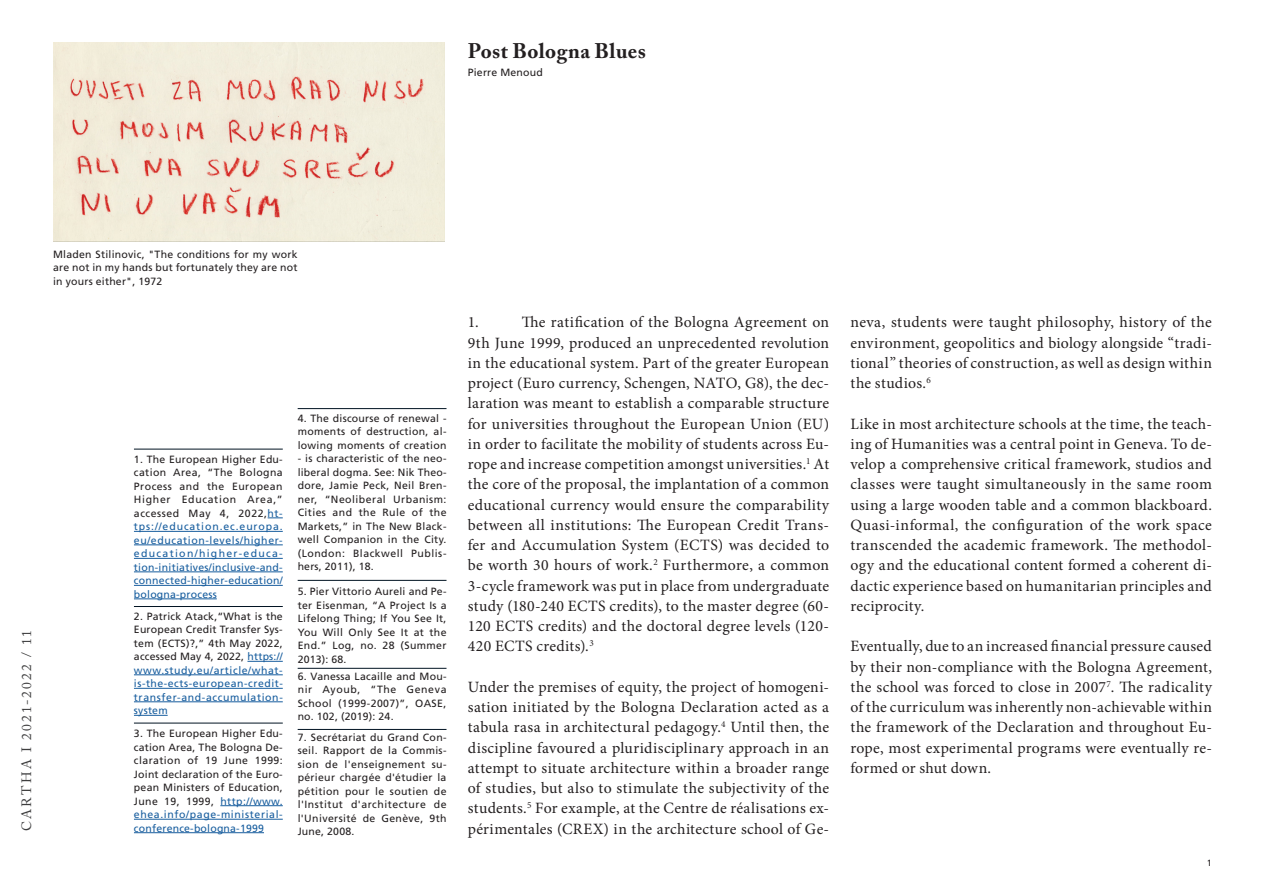
<style>
.page{position:relative;width:1263px;height:893px;background:#fff}
.page>*{position:absolute;margin:0;border:0;box-sizing:border-box;transform-origin:0 0}
.Titel{font:700 21px "Adobe Caslon Pro";letter-spacing:.02em;color:#231f20}
.Fliesstext_Interview{font:15.75px/20.2px "Minion Pro";letter-spacing:.02em;color:#231f20;text-align:justify}
.t1{font:13.5px "Adobe Caslon Pro";letter-spacing:.165em;color:#3e3e3f}
.Bildunterschrift__Fo{font:10.5px/13.5px "Frutiger LT";letter-spacing:.03em;color:#231f20;text-align:justify}
.Bildunterschrift__Fo-2{font:10.5px/13.5px "Frutiger LT";letter-spacing:.025em;color:#175d9e;text-align:justify}
.Autor{font:10.5px "Frutiger LT";letter-spacing:.02em;color:#231f20}
.t2{font:9px "Frutiger LT";color:#231f20}
.s1{color:#231f20}
.s2{color:#175d9e}
</style>
<div class="page">
<svg style="left:268px;top:518px;width:15px;height:1px"></svg>
<hr style="left:134px;top:531px;width:149px;height:1px;background:#175d9e">
<hr style="left:134px;top:545px;width:149px;height:1px;background:#175d9e">
<hr style="left:134px;top:558px;width:149px;height:1px;background:#175d9e">
<hr style="left:134px;top:572px;width:149px;height:1px;background:#175d9e">
<hr style="left:134px;top:585px;width:149px;height:1px;background:#175d9e">
<hr style="left:134px;top:599px;width:83px;height:1px;background:#175d9e">
<hr style="left:247px;top:661px;width:36px;height:1px;background:#175d9e">
<hr style="left:134px;top:674px;width:149px;height:1px;background:#175d9e">
<hr style="left:134px;top:688px;width:149px;height:1px;background:#175d9e">
<hr style="left:134px;top:701px;width:149px;height:1px;background:#175d9e">
<hr style="left:134px;top:715px;width:34px;height:1px;background:#175d9e">
<hr style="left:220px;top:805px;width:63px;height:1px;background:#175d9e">
<hr style="left:134px;top:819px;width:149px;height:1px;background:#175d9e">
<hr style="left:134px;top:832px;width:130px;height:1px;background:#175d9e">
<hr style="left:134px;top:723px;width:149px;height:1px;background:#001322">
<hr style="left:134px;top:606px;width:149px;height:1px;background:#001322">
<hr style="left:134px;top:449px;width:149px;height:1px;background:#001322">
<hr style="left:298px;top:580px;width:148px;height:1px;background:#001322">
<hr style="left:298px;top:408px;width:148px;height:1px;background:#001322">
<hr style="left:298px;top:668px;width:148px;height:1px;background:#001322">
<hr style="left:298px;top:729px;width:148px;height:1px;background:#001322">
<img style="left:53px;top:43px;width:391px;height:198px">
<p class="Titel" style="left:468px;top:38px;width:180px">Post Bologna Blues</p>
<p class="Autor" style="left:468px;top:66px;width:77px">Pierre Menoud</p>
<p class="t1" style="left:19px;top:831px;width:203px;rotate:-90deg">CARTHA I 2021-2022 / 11</p>
<p class="Bildunterschrift__Fo" style="left:53px;top:247px;width:246px">Mladen Stilinovic, "The conditions for my work are not in my hands but fortunately they are not in yours either", 1972</p>
<p class="Bildunterschrift__Fo-2" style="left:134px;top:452px;width:150px"><span class="s1">1. The European Higher Edu&shy;cation Area, “The Bologna Process and the European Higher Education Area,” accessed May 4, 2022,</span>ht&shy;tps://education.ec.europa. eu/education-levels/higher&shy;education/higher-educa&shy;tion-initiatives/inclusive-and&shy;connected-higher-education/ bologna-process</p>
<p class="Bildunterschrift__Fo-2" style="left:134px;top:609px;width:150px"><span class="s1">2. Patrick Atack,“What is the European Credit Transfer Sys&shy;tem (ECTS)?,” 4th May 2022, accessed May 4, 2022,</span> https:// www.study.eu/article/what&shy;is-the-ects-european-credit&shy;transfer-and-accumulation&shy;system</p>
<p class="Bildunterschrift__Fo" style="left:134px;top:727px;width:150px">3. The European Higher Edu&shy;cation Area, The Bologna De&shy;claration of 19 June 1999:<br>Joint declaration of the Euro&shy;pean Ministers of Education, June 19, 1999, <span class="s2">http://www. ehea.info/page-ministerial&shy;conference-bologna-1999</span></p>
<p class="Bildunterschrift__Fo" style="left:298px;top:412px;width:150px">4. The discourse of renewal - moments of destruction, al&shy;lowing moments of creation</p>
<p class="Bildunterschrift__Fo" style="left:298px;top:452px;width:150px">- is characteristic of the neo&shy;liberal dogma. See: Nik Theo&shy;dore, Jamie Peck, Neil Bren&shy;ner, “Neoliberal Urbanism:<br>Cities and the Rule of the Markets,” in The New Black&shy;well Companion in the City. (London: Blackwell Publis&shy;hers, 2011), 18.</p>
<p class="Bildunterschrift__Fo" style="left:298px;top:585px;width:150px">5. Pier Vittorio Aureli and Pe&shy;ter Eisenman, “A Project Is a Lifelong Thing; If You See It, You Will Only See It at the End.” Log, no. 28 (Summer 2013): 68.</p>
<p class="Bildunterschrift__Fo" style="left:298px;top:669px;width:150px">6. Vanessa Lacaille and Mou&shy;nir Ayoub, “The Geneva School (1999-2007)”, OASE, no. 102, (2019): 24.</p>
<p class="Bildunterschrift__Fo" style="left:298px;top:730px;width:150px">7. Secrétariat du Grand Con&shy;seil. Rapport de la Commis&shy;sion de l'enseignement su&shy;périeur chargée d'étudier la pétition pour le soutien de l'Institut d'architecture de l'Université de Genève, 9th June, 2008.</p>
<p class="Fliesstext_Interview" style="left:468px;top:312px;width:363px;text-indent:54px">The ratification of the Bologna Agreement on 9th June 1999, produced an unprecedented revolution in the educational system. Part of the greater European project (Euro currency, Schengen, NATO, G8), the dec&shy;laration was meant to establish a comparable structure for universities throughout the European Union (EU) in order to facilitate the mobility of students across Eu&shy;rope and increase competition amongst universities.<sup>1</sup> At the core of the proposal, the implantation of a common educational currency would ensure the comparability between all institutions: The European Credit Trans&shy;fer and Accumulation System (ECTS) was decided to be worth 30 hours of work.<sup>2</sup> Furthermore, a common 3-cycle framework was put in place from undergraduate study (180-240 ECTS credits), to the master degree (60- 120 ECTS credits) and the doctoral degree levels (120- 420 ECTS credits).<sup>3</sup></p>
<p class="Fliesstext_Interview" style="left:468px;top:677px;width:363px">Under the premises of equity, the project of homogeni&shy;sation initiated by the Bologna Declaration acted as a tabula rasa in architectural pedagogy.<sup>4</sup> Until then, the discipline favoured a pluridisciplinary approach in an attempt to situate architecture within a broader range of studies, but also to stimulate the subjectivity of the students.<sup>5</sup> For example, at the Centre de réalisations ex&shy;périmentales (CREX) in the architecture school of Ge-</p>
<p class="Fliesstext_Interview" style="left:468px;top:312px;width:12px">1.</p>
<p class="Fliesstext_Interview" style="left:850px;top:312px;width:363px">neva, students were taught philosophy, history of the environment, geopolitics and biology alongside “tradi&shy;tional” theories of construction, as well as design within the studios.<sup>6</sup></p>
<p class="Fliesstext_Interview" style="left:850px;top:414px;width:363px">Like in most architecture schools at the time, the teach&shy;ing of Humanities was a central point in Geneva. To de&shy;velop a comprehensive critical framework, studios and classes were taught simultaneously in the same room using a large wooden table and a common blackboard.<br>Quasi-informal, the configuration of the work space transcended the academic framework. The methodol&shy;ogy and the educational content formed a coherent di&shy;dactic experience based on humanitarian principles and reciprocity.</p>
<p class="Fliesstext_Interview" style="left:850px;top:636px;width:363px">Eventually, due to an increased financial pressure caused by their non-compliance with the Bologna Agreement, the school was forced to close in 2007<sup>7</sup>. The radicality of the curriculum was inherently non-achievable within the framework of the Declaration and throughout Eu&shy;rope, most experimental programs were eventually re&shy;formed or shut down.</p>
<p class="t2" style="left:1207px;top:857px;width:7px">1</p>
</div>
